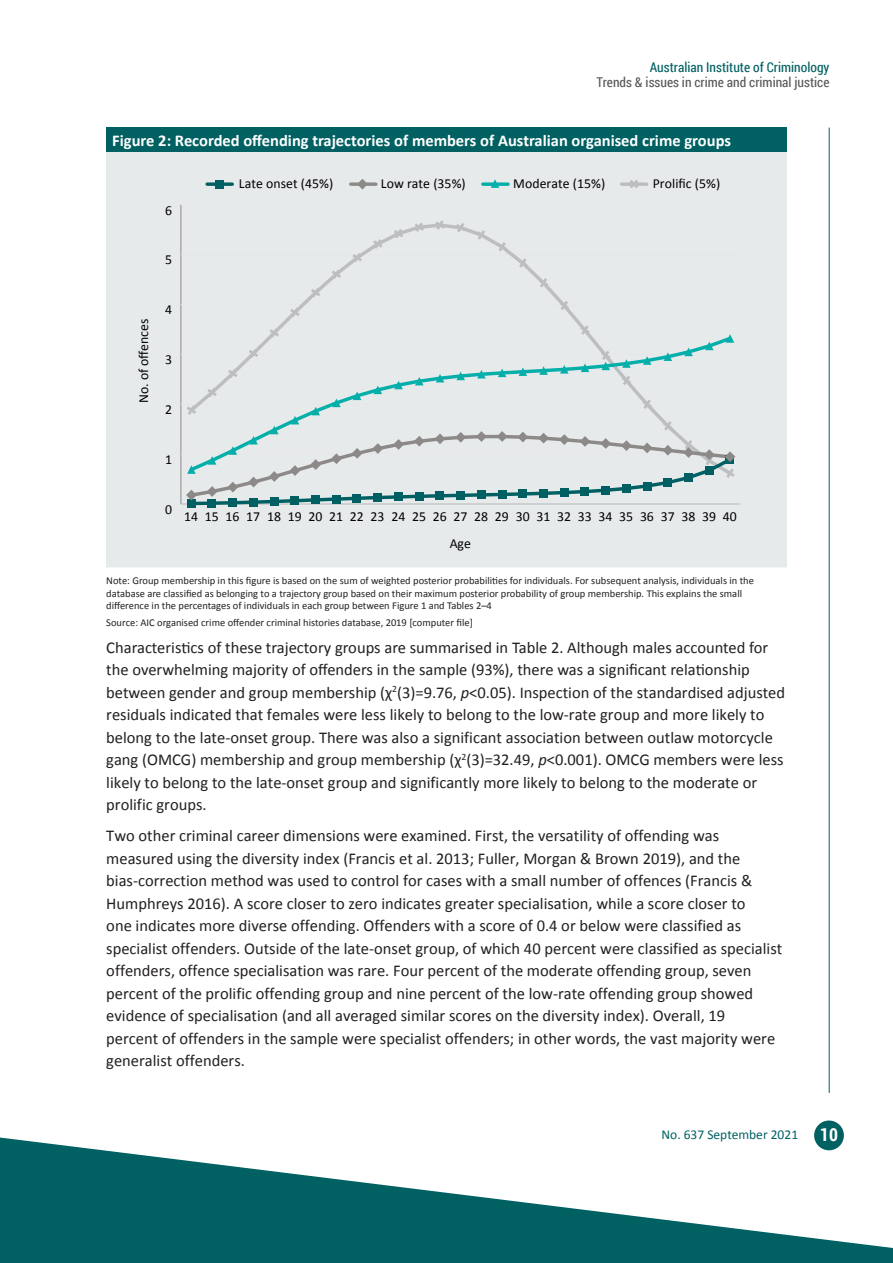
<style>
.page{position:relative;width:893px;height:1263px;background:#fff}
.page>*{position:absolute;margin:0;border:0;box-sizing:border-box;transform-origin:0 0}
.body{font:16.5px/22.5px "Calibri";color:#231f20}
.Figure_H1{font:700 16.5px "Calibri";color:#fff}
.t1{font:13.8px/26.5px "Calibri";color:#000;text-align:center}
.t2{font:13.5px "Roboto Condensed";color:#57585a}
.t3{font:13.5px "Roboto Condensed";color:#006062}
.t4{font:13.5px "Calibri";color:#006062}
.Table_notes{font:10.5px/12.6px "Calibri";color:#231f20}
.s1{font-style:italic}
.s2{font-family:"Roboto Condensed";font-weight:700;font-size:18px;color:#fff}
</style>
<div class="page">
<hr style="left:829px;top:128px;width:1px;height:965px;background:#006062">
<div style="left:814px;top:1120px;width:30px;height:30px;background:#006062;border-radius:50%"></div>
<svg style="left:0;top:1137px;width:893px;height:126px;fill:#006062"></svg>
<div style="left:106px;top:128px;width:681px;height:24px;background:#006062"></div>
<div style="left:106px;top:152px;width:681px;height:416px;background:#e6eaeb"></div>
<hr style="left:106px;top:567px;width:681px;height:2px;background:#fff">
<hr style="left:180px;top:205px;width:1px;height:299px;background:#8c8988">
<div style="left:187px;top:499px;width:9px;height:9px;background:#005f62"></div>
<div style="left:208px;top:499px;width:8px;height:8px;background:#005f62"></div>
<div style="left:228px;top:498px;width:9px;height:9px;background:#005f62"></div>
<svg style="left:186px;top:220px;width:549px;height:286px"></svg>
<svg style="left:207px;top:182px;width:25px;height:4px"></svg>
<div style="left:215px;top:180px;width:9px;height:8px;background:#005f62"></div>
<svg style="left:483px;top:182px;width:25px;height:4px"></svg>
<svg style="left:351px;top:182px;width:25px;height:4px"></svg>
<svg style="left:621px;top:182px;width:26px;height:4px"></svg>
<svg style="left:357px;top:179px;width:11px;height:10px"></svg>
<svg style="left:491px;top:179px;width:8px;height:9px"></svg>
<svg style="left:630px;top:180px;width:8px;height:8px"></svg>
<p class="t3" style="left:650px;top:58px;width:181px">Australian Institute of Criminology</p>
<p class="t2" style="left:597px;top:73px;width:234px">Trends &amp; issues in crime and criminal justice</p>
<p class="Figure_H1" style="left:112px;top:130px;width:620px">Figure 2: Recorded offending trajectories of members of Australian organised crime groups</p>
<p class="t1" style="left:239px;top:170px;width:96px">Late onset (45%)</p>
<p class="t1" style="left:381px;top:170px;width:86px">Low rate (35%)</p>
<p class="t1" style="left:513px;top:170px;width:93px">Moderate (15%)</p>
<p class="t1" style="left:653px;top:170px;width:69px">Prolific (5%)</p>
<p class="t1" style="left:165px;top:197px;width:8px">6</p>
<p class="t1" style="left:165px;top:247px;width:8px">5</p>
<p class="t1" style="left:130px;top:403px;width:86px;rotate:-90deg">No. of offences</p>
<p class="t1" style="left:165px;top:296px;width:8px">4</p>
<p class="t1" style="left:165px;top:346px;width:8px">3</p>
<p class="t1" style="left:165px;top:396px;width:8px">2</p>
<p class="t1" style="left:165px;top:446px;width:8px">1</p>
<p class="t1" style="left:165px;top:496px;width:8px">0</p>
<p class="t1" style="left:184px;top:504px;width:554px">14 15 16 17 18 19 20 21 22 23 24 25 26 27 28 29 30 31 32 33 34 35 36 37 38 39 40<br>Age</p>
<p class="Table_notes" style="left:106px;top:574px;width:649px">Note: Group membership in this figure is based on the sum of weighted posterior probabilities for individuals. For subsequent analysis, individuals in the database are classified as belonging to a trajectory group based on their maximum posterior probability of group membership. This explains the small difference in the percentages of individuals in each group between Figure 1 and Tables 2–4</p>
<p class="Table_notes" style="left:106px;top:616px;width:368px">Source: AIC organised crime offender criminal histories database, 2019 [computer file]</p>
<p class="body" style="left:106px;top:636px;width:680px">Characteristics of these trajectory groups are summarised in Table 2. Although males accounted for the overwhelming majority of offenders in the sample (93%), there was a significant relationship between gender and group membership (χ<sup>2</sup>(3)=9.76, <span class="s1">p</span>&lt;0.05). Inspection of the standardised adjusted residuals indicated that females were less likely to belong to the low-rate group and more likely to belong to the late-onset group. There was also a significant association between outlaw motorcycle gang (OMCG) membership and group membership (χ<sup>2</sup>(3)=32.49, <span class="s1">p</span>&lt;0.001). OMCG members were less likely to belong to the late-onset group and significantly more likely to belong to the moderate or prolific groups.</p>
<p class="body" style="left:106px;top:825px;width:677px">Two other criminal career dimensions were examined. First, the versatility of offending was measured using the diversity index (Francis et al. 2013; Fuller, Morgan &amp; Brown 2019), and the bias-correction method was used to control for cases with a small number of offences (Francis &amp; Humphreys 2016). A score closer to zero indicates greater specialisation, while a score closer to<br>one indicates more diverse offending. Offenders with a score of 0.4 or below were classified as specialist offenders. Outside of the late-onset group, of which 40 percent were classified as specialist offenders, offence specialisation was rare. Four percent of the moderate offending group, seven percent of the prolific offending group and nine percent of the low-rate offending group showed evidence of specialisation (and all averaged similar scores on the diversity index). Overall, 19<br>percent of offenders in the sample were specialist offenders; in other words, the vast majority were generalist offenders.</p>
<p class="t4" style="left:661px;top:1126px;width:178px">No. 637 September 2021 <span class="s2">10</span></p>
</div>
